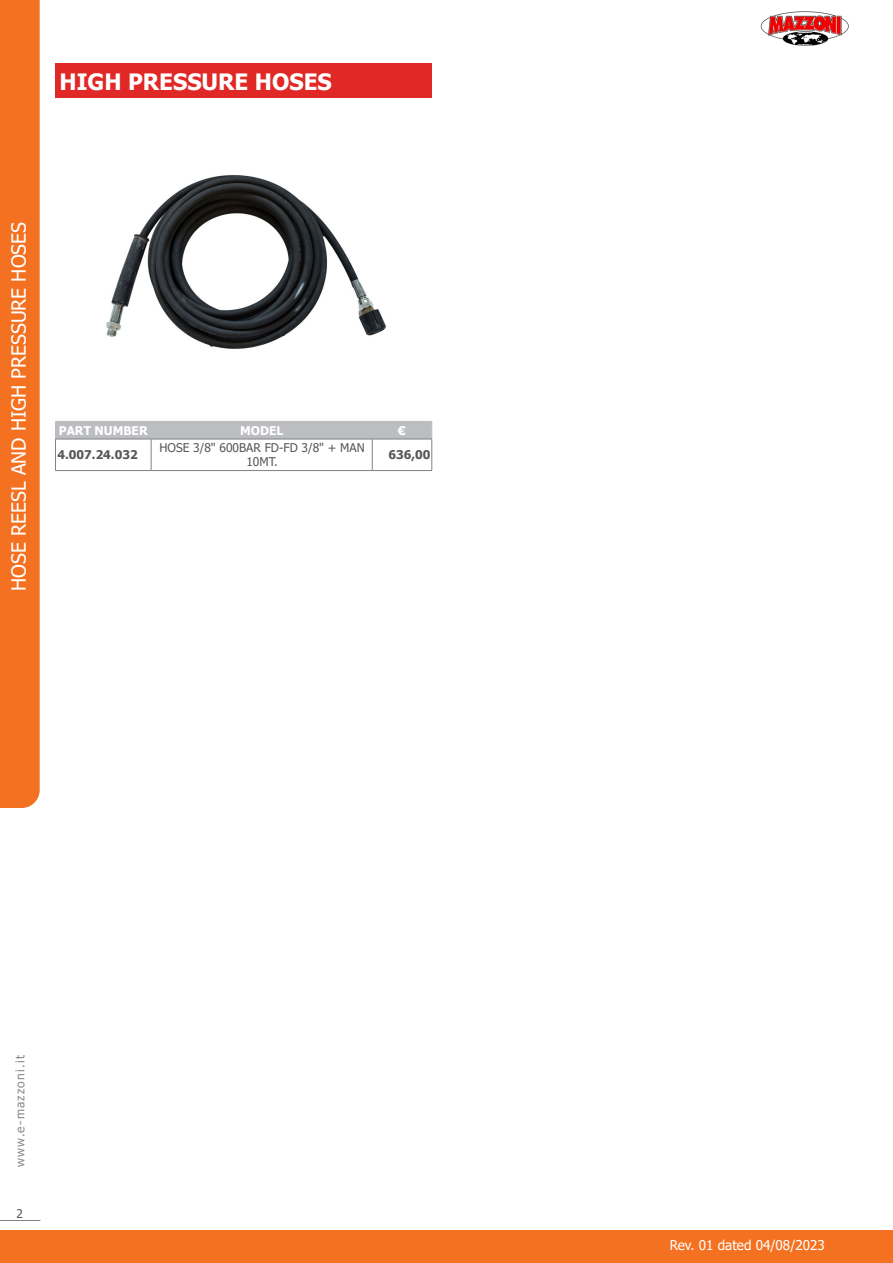
<style>
.page{position:relative;width:893px;height:1263px;background:#fff}
.page>*{position:absolute;margin:0;border:0;box-sizing:border-box;transform-origin:0 0}
.Gruppo_Descrizione{font:700 22.5px "Tahoma";color:#fff}
.t1{font:19.5px "Tahoma";color:#fff}
.t2{font:13.5px "Tahoma";color:#fff}
.TabDati_Val{font:12px/14.4px "Tahoma";color:#57585a;text-align:center}
.t3{font:12px "Tahoma";letter-spacing:.1em;color:#87898c}
.TabDati_Int{font:700 12px "Tahoma";color:#fff}
.Codice{font:700 12px "Tahoma";color:#57585a}
.Prezzo{font:700 12px "Tahoma";color:#57585a}
</style>
<div class="page">
<div style="left:0;top:1230px;width:893px;height:33px;background:#f37121"></div>
<div style="left:0;top:0;width:40px;height:808px;background:#f37121"></div>
<hr style="left:0;top:1220px;width:40px;height:1px;background:#808285">
<img style="left:760px;top:11px;width:89px;height:35px">
<div style="left:55px;top:64px;width:377px;height:34px;background:#e02926"></div>
<img style="left:106px;top:175px;width:280px;height:174px">
<div style="left:55px;top:421px;width:378px;height:18px;background:#bcbdc0"></div>
<hr style="left:55px;top:439px;width:96px;height:1px;background:#808285">
<hr style="left:55px;top:439px;width:1px;height:31px;background:#808285">
<hr style="left:151px;top:439px;width:221px;height:1px;background:#808285">
<hr style="left:151px;top:439px;width:1px;height:31px;background:#808285">
<hr style="left:372px;top:439px;width:60px;height:1px;background:#808285">
<hr style="left:372px;top:439px;width:1px;height:31px;background:#808285">
<hr style="left:432px;top:439px;width:1px;height:31px;background:#808285">
<hr style="left:55px;top:470px;width:96px;height:1px;background:#808285">
<hr style="left:151px;top:470px;width:221px;height:1px;background:#808285">
<hr style="left:372px;top:470px;width:60px;height:1px;background:#808285">
<p class="Gruppo_Descrizione" style="left:60px;top:66px;width:274px">HIGH PRESSURE HOSES</p>
<h2 class="t1" style="left:6px;top:591px;width:371px;rotate:-90deg">HOSE REESL AND HIGH PRESSURE HOSES</h2>
<p class="TabDati_Int" style="left:59px;top:422px;width:90px">PART NUMBER</p>
<p class="TabDati_Int" style="left:240px;top:422px;width:45px">MODEL</p>
<p class="TabDati_Int" style="left:398px;top:422px;width:9px">€</p>
<p class="Codice" style="left:58px;top:446px;width:82px">4.007.24.032</p>
<p class="TabDati_Val" style="left:159px;top:441px;width:207px">HOSE 3/8" 600BAR FD-FD 3/8" + MAN<br>10MT.</p>
<p class="Prezzo" style="left:389px;top:446px;width:43px">636,00</p>
<p class="t3" style="left:12px;top:1167px;width:113px;rotate:-90deg">www.e-mazzoni.it</p>
<p class="TabDati_Val" style="left:17px;top:1207px;width:8px">2</p>
<p class="t2" style="left:670px;top:1236px;width:157px">Rev. 01 dated 04/08/2023</p>
</div>
